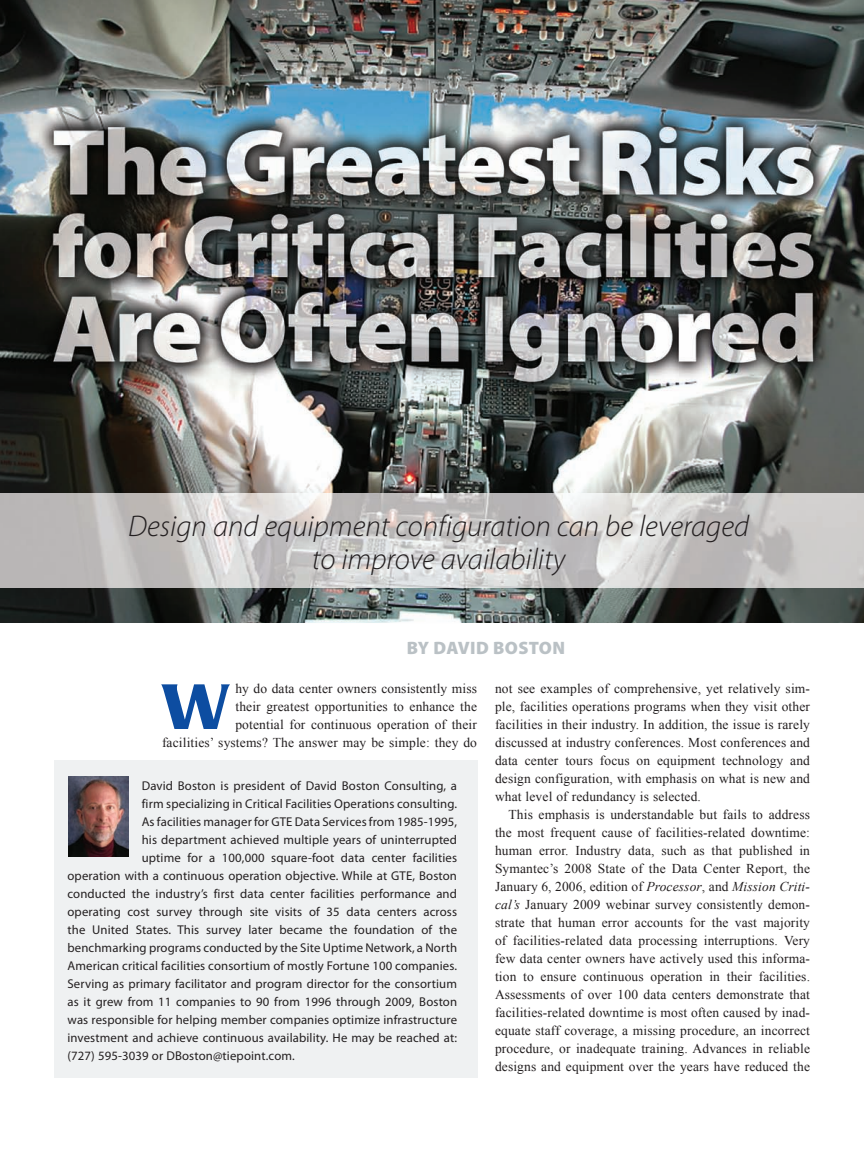
<style>
.page{position:relative;width:864px;height:1161px;background:#fff}
.page>*{position:absolute;margin:0;border:0;box-sizing:border-box;transform-origin:0 0}
.t1{font:500 69.75px "Serpentine";color:#0d4da1}
.t2{font:italic 300 30px/33px "Myriad Pro";color:#231f20;text-align:center}
.t3{font:900 18px "Myriad Pro";letter-spacing:.02em;color:#bac1c5}
.t4{font:13.5px/18px "Times New Roman";letter-spacing:.01em;color:#231f20;text-align:justify}
.t5{font:12.75px "Myriad Pro";letter-spacing:.01em;color:#231f20}
.s1{font-style:italic}
</style>
<div class="page">
<img style="left:0;top:0;width:864px;height:623px">
<div style="left:54px;top:760px;width:423px;height:317px;background:#eff1f2"></div>
<img style="left:68px;top:777px;width:60px;height:80px">
<img style="left:0;top:494px;width:864px;height:94px">
<h2 class="t2" style="left:128px;top:509px;width:623px">Design and equipment configuration can be leveraged to improve availability</h2>
<h3 class="t3" style="left:407px;top:636px;width:160px">BY DAVID BOSTON</h3>
<p class="t4" style="left:162px;top:679px;width:317px;text-align:right">hy do data center owners consistently miss<br>their greatest opportunities to enhance the<br>potential for continuous operation of their<br>facilities’ systems? The answer may be simple: they do</p>
<p class="t4" style="left:495px;top:679px;width:317px">not see examples of comprehensive, yet relatively sim&shy;ple, facilities operations programs when they visit other facilities in their industry. In addition, the issue is rarely discussed at industry conferences. Most conferences and data center tours focus on equipment technology and design configuration, with emphasis on what is new and what level of redundancy is selected.</p>
<p class="t4" style="left:495px;top:805px;width:317px;text-indent:14px">This emphasis is understandable but fails to address the most frequent cause of facilities-related downtime: human error. Industry data, such as that published in Symantec’s 2008 State of the Data Center Report, the January 6, 2006, edition of <span class="s1">Processor</span>, and <span class="s1">Mission Criti&shy;cal’s</span> January 2009 webinar survey consistently demon&shy;strate that human error accounts for the vast majority of facilities-related data processing interruptions. Very few data center owners have actively used this informa&shy;tion to ensure continuous operation in their facilities.<br>Assessments of over 100 data centers demonstrate that facilities-related downtime is most often caused by inad&shy;equate staff coverage, a missing procedure, an incorrect procedure, or inadequate training. Advances in reliable designs and equipment over the years have reduced the</p>
<h1 class="t1" style="left:162px;top:684px;width:69px">W</h1>
<p class="t5" style="left:142px;top:777px;width:317px">David Boston is president of David Boston Consulting, a</p>
<p class="t5" style="left:142px;top:795px;width:317px">firm specializing in Critical Facilities Operations consulting.</p>
<p class="t5" style="left:142px;top:813px;width:317px">As facilities manager for GTE Data Services from 1985-1995,</p>
<p class="t5" style="left:142px;top:831px;width:317px">his department achieved multiple years of uninterrupted</p>
<p class="t5" style="left:142px;top:849px;width:317px">uptime for a 100,000 square-foot data center facilities</p>
<p class="t5" style="left:68px;top:867px;width:391px">operation with a continuous operation objective. While at GTE, Boston</p>
<p class="t5" style="left:68px;top:885px;width:391px">conducted the industry’s first data center facilities performance and</p>
<p class="t5" style="left:68px;top:903px;width:391px">operating cost survey through site visits of 35 data centers across</p>
<p class="t5" style="left:68px;top:921px;width:391px">the United States. This survey later became the foundation of the</p>
<p class="t5" style="left:68px;top:939px;width:391px">benchmarking programs conducted by the Site Uptime Network, a North</p>
<p class="t5" style="left:68px;top:957px;width:391px">American critical facilities consortium of mostly Fortune 100 companies.</p>
<p class="t5" style="left:68px;top:975px;width:391px">Serving as primary facilitator and program director for the consortium</p>
<p class="t5" style="left:68px;top:993px;width:391px">as it grew from 11 companies to 90 from 1996 through 2009, Boston</p>
<p class="t5" style="left:68px;top:1011px;width:391px">was responsible for helping member companies optimize infrastructure</p>
<p class="t5" style="left:68px;top:1029px;width:391px">investment and achieve continuous availability. He may be reached at:</p>
<p class="t5" style="left:68px;top:1047px;width:229px">(727) 595-3039 or DBoston@tiepoint.com.</p>
</div>
